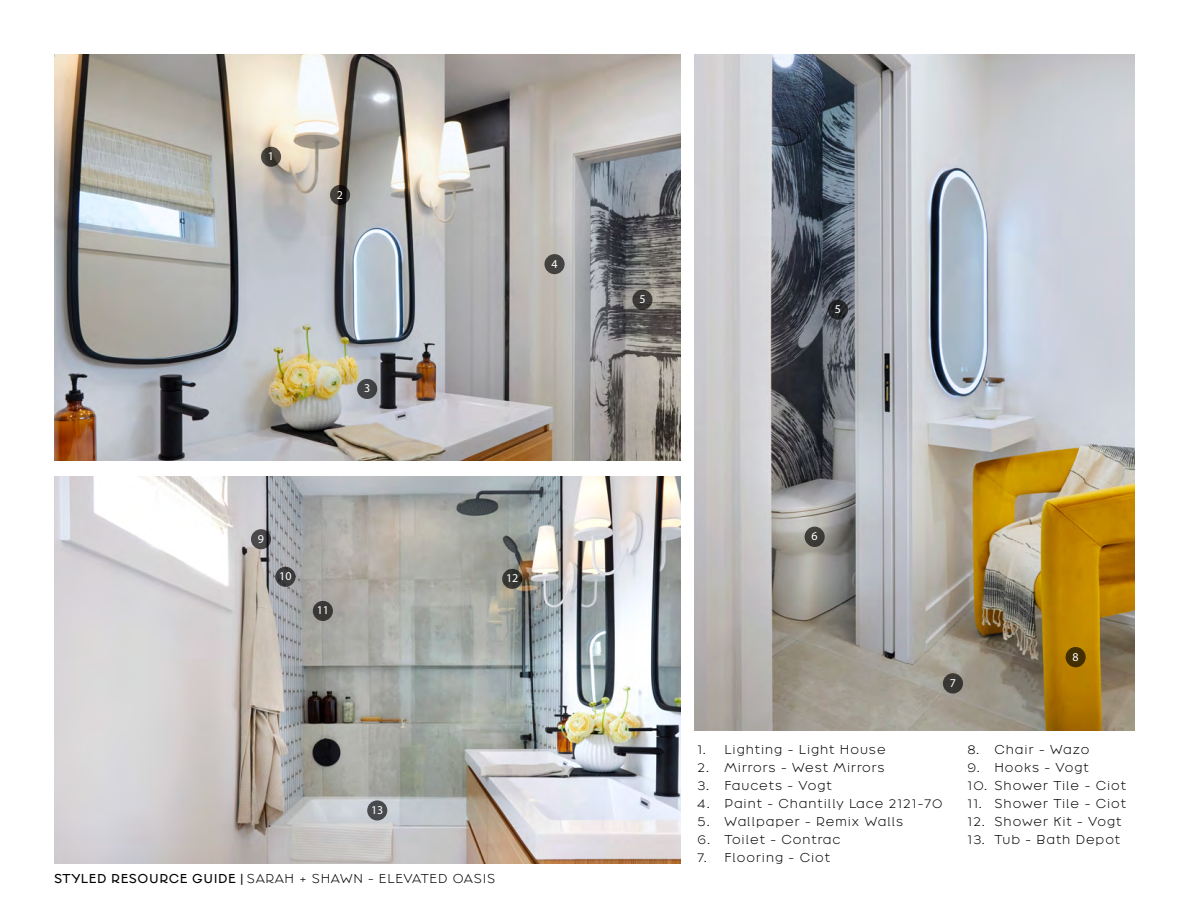
<style>
.page{position:relative;width:1188px;height:918px;background:#fff}
.page>*{position:absolute;margin:0;border:0;box-sizing:border-box;transform-origin:0 0}
.t1{font:12px "Broadacre Light 0";letter-spacing:.08em;color:#000}
.t2{font:12px "Broadacre Light 0";letter-spacing:.05em;color:#000}
.t3{font:12px "Myriad Pro";color:#fff}
.s1{font-family:"Broadacre Regular 0"}
</style>
<div class="page">
<img style="left:54px;top:476px;width:626px;height:388px">
<img style="left:695px;top:54px;width:439px;height:677px">
<img style="left:54px;top:54px;width:626px;height:407px">
<svg style="left:261px;top:147px;width:20px;height:20px"></svg>
<svg style="left:632px;top:290px;width:20px;height:20px"></svg>
<div style="left:313px;top:601px;width:20px;height:20px;background:#393837;border-radius:50%"></div>
<div style="left:943px;top:673px;width:20px;height:21px;background:#393733;border-radius:50%"></div>
<div style="left:367px;top:800px;width:20px;height:20px;background:#484b4e;border-radius:50%"></div>
<div style="left:545px;top:254px;width:20px;height:20px;background:#43423f;border-radius:50%"></div>
<svg style="left:502px;top:569px;width:20px;height:20px"></svg>
<svg style="left:251px;top:529px;width:20px;height:20px"></svg>
<svg style="left:330px;top:185px;width:20px;height:20px"></svg>
<div style="left:357px;top:379px;width:20px;height:20px;background:#424346;border-radius:50%"></div>
<div style="left:1066px;top:647px;width:20px;height:20px;background:#422e00;border-radius:50%"></div>
<div style="left:805px;top:527px;width:20px;height:20px;background:#3c3b37;border-radius:50%"></div>
<div style="left:275px;top:567px;width:21px;height:20px;background:linear-gradient(to bottom,#3b3c3d,#3b3b3d);border-radius:50%"></div>
<svg style="left:828px;top:300px;width:20px;height:20px"></svg>
<p class="t3" style="left:268px;top:149px;width:8px">1</p>
<p class="t3" style="left:337px;top:187px;width:8px">2</p>
<p class="t3" style="left:364px;top:381px;width:8px">3</p>
<p class="t3" style="left:258px;top:531px;width:8px">9</p>
<p class="t3" style="left:279px;top:569px;width:14px">10</p>
<p class="t3" style="left:317px;top:603px;width:14px">11</p>
<p class="t3" style="left:551px;top:256px;width:8px">4</p>
<p class="t3" style="left:506px;top:571px;width:14px">12</p>
<p class="t3" style="left:371px;top:803px;width:14px">13</p>
<p class="t2" style="left:54px;top:871px;width:443px"><span class="s1">STYLED RESOURCE GUIDE |</span> SARAH + SHAWN - ELEVATED OASIS</p>
<p class="t3" style="left:639px;top:292px;width:8px">5</p>
<p class="t3" style="left:835px;top:302px;width:8px">5</p>
<p class="t3" style="left:812px;top:529px;width:8px">6</p>
<p class="t3" style="left:950px;top:675px;width:8px">7</p>
<p class="t3" style="left:1073px;top:649px;width:8px">8</p>
<p class="t1" style="left:698px;top:742px;width:190px">1. Lighting - Light House</p>
<p class="t1" style="left:698px;top:760px;width:189px">2. Mirrors - West Mirrors</p>
<p class="t1" style="left:698px;top:778px;width:136px">3. Faucets - Vogt</p>
<p class="t1" style="left:698px;top:796px;width:247px">4. Paint - Chantilly Lace 2121-70</p>
<p class="t1" style="left:698px;top:814px;width:207px">5. Wallpaper - Remix Walls</p>
<p class="t1" style="left:698px;top:832px;width:144px">6. Toilet - Contrac</p>
<p class="t1" style="left:698px;top:850px;width:134px">7. Flooring - Ciot</p>
<p class="t1" style="left:968px;top:742px;width:123px">8. Chair - Wazo</p>
<p class="t1" style="left:968px;top:760px;width:123px">9. Hooks - Vogt</p>
<p class="t1" style="left:968px;top:778px;width:160px">10. Shower Tile - Ciot</p>
<p class="t1" style="left:968px;top:796px;width:160px">11. Shower Tile - Ciot</p>
<p class="t1" style="left:968px;top:814px;width:156px">12. Shower Kit - Vogt</p>
<p class="t1" style="left:968px;top:832px;width:154px">13. Tub - Bath Depot</p>
</div>
